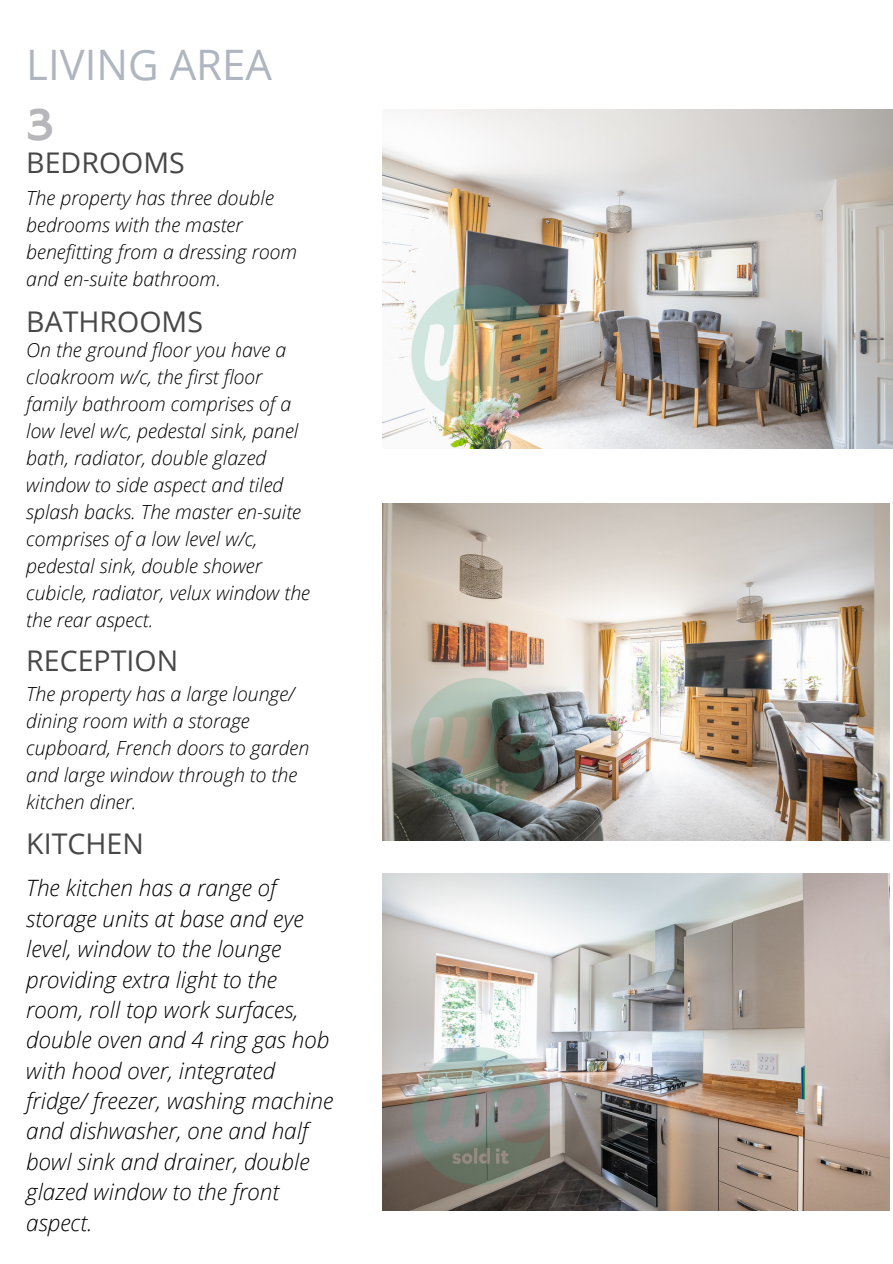
<style>
.page{position:relative;width:893px;height:1264px;background:#fff}
.page>*{position:absolute;margin:0;border:0;box-sizing:border-box;transform-origin:0 0}
.t1{font:48px "Hammersmith One";color:#b6b6bb}
.t2{font:42px "Open Sans";color:#afb6c0}
.t3{font:28.5px "Open Sans";color:#474747}
.t4{font:italic 300 22.5px/30.3px "Open Sans";color:#000}
.t5{font:italic 300 19.5px/27px "Open Sans";color:#000}
</style>
<div class="page">
<img style="left:382px;top:109px;width:510px;height:340px">
<img style="left:382px;top:503px;width:507px;height:337px">
<img style="left:382px;top:873px;width:507px;height:337px">
<h2 class="t2" style="left:26px;top:35px;width:247px">LIVING AREA</h2>
<p class="t1" style="left:26px;top:97px;width:29px">3</p>
<p class="t3" style="left:26px;top:142px;width:160px">BEDROOMS</p>
<h2 class="t5" style="left:26px;top:184px;width:272px">The property has three double bedrooms with the master benefitting from a dressing room and en-suite bathroom.</h2>
<h2 class="t3" style="left:26px;top:301px;width:178px">BATHROOMS</h2>
<p class="t5" style="left:26px;top:336px;width:285px">On the ground floor you have a cloakroom w/c, the first floor family bathroom comprises of a low level w/c, pedestal sink, panel bath, radiator, double glazed window to side aspect and tiled splash backs. The master en-suite comprises of a low level w/c, pedestal sink, double shower cubicle, radiator, velux window the the rear aspect.</p>
<h2 class="t3" style="left:26px;top:640px;width:153px">RECEPTION</h2>
<p class="t5" style="left:26px;top:680px;width:284px">The property has a large lounge/ dining room with a storage cupboard, French doors to garden and large window through to the kitchen diner.</p>
<h3 class="t3" style="left:26px;top:823px;width:119px">KITCHEN</h3>
<p class="t4" style="left:26px;top:872px;width:308px">The kitchen has a range of storage units at base and eye level, window to the lounge providing extra light to the room, roll top work surfaces, double oven and 4 ring gas hob with hood over, integrated fridge/ freezer, washing machine and dishwasher, one and half bowl sink and drainer, double glazed window to the front aspect.</p>
</div>
